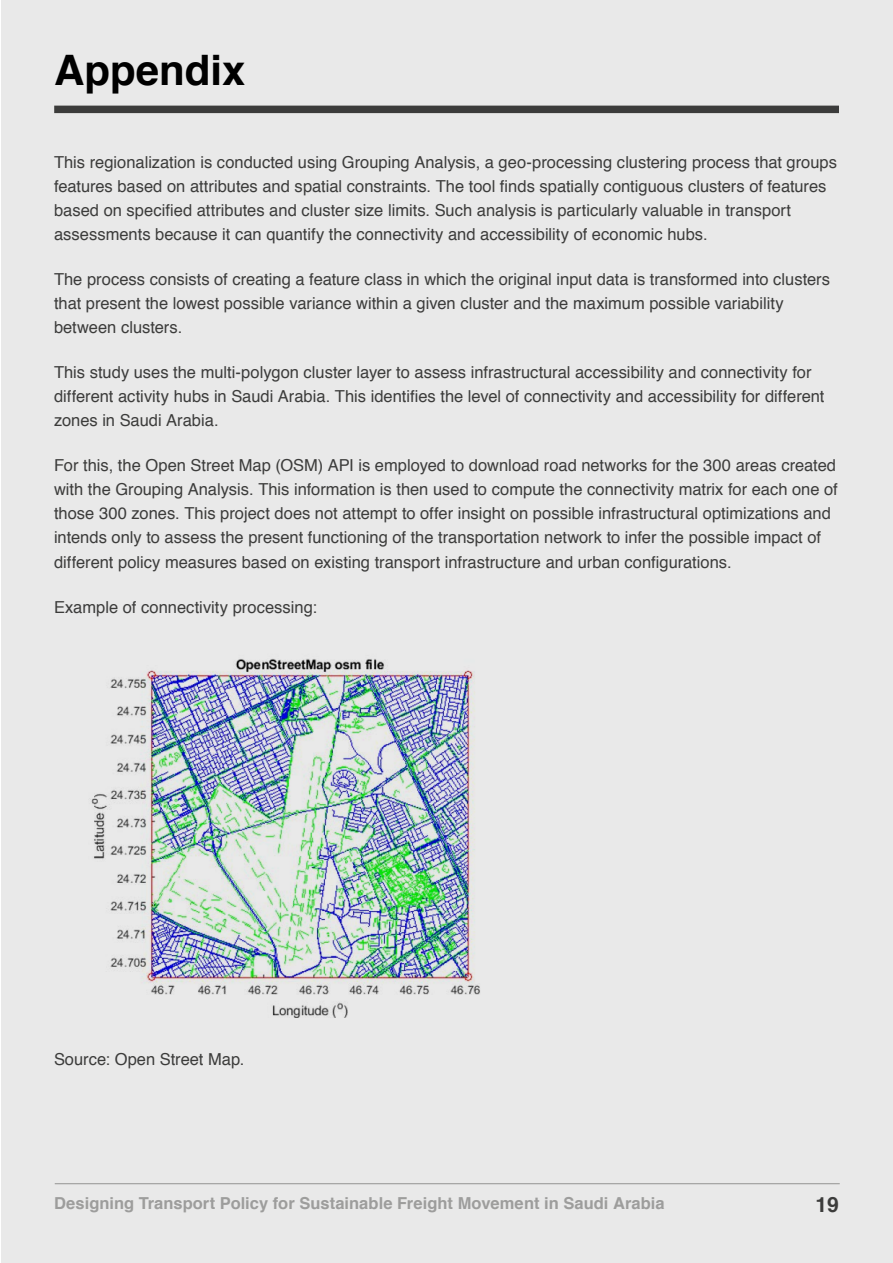
<style>
.page{position:relative;width:893px;height:1263px;background:#fff}
.page>*{position:absolute;margin:0;border:0;box-sizing:border-box;transform-origin:0 0}
.t1{font:700 42px "Helvetica";color:#000}
.t2{font:700 21px "Helvetica";color:#3c3c3b}
.t3{font:16.5px/24px "Helvetica";color:#3c3c3b}
.t4{font:700 16.5px "Helvetica";color:#9d9d9c}
</style>
<div class="page">
<div style="left:2px;top:0;width:891px;height:1263px;background:#e9e9e9"></div>
<hr style="left:55px;top:1183px;width:785px;height:1px;background:#9d9d9c">
<div style="left:54px;top:106px;width:785px;height:7px;background:#3c3c3b"></div>
<img style="left:91px;top:658px;width:389px;height:359px">
<h1 class="t1" style="left:54px;top:37px;width:193px">Appendix</h1>
<p class="t3" style="left:54px;top:150px;width:784px">This regionalization is conducted using Grouping Analysis, a geo-processing clustering process that groups features based on attributes and spatial constraints. The tool finds spatially contiguous clusters of features based on specified attributes and cluster size limits. Such analysis is particularly valuable in transport assessments because it can quantify the connectivity and accessibility of economic hubs.</p>
<p class="t3" style="left:54px;top:268px;width:778px">The process consists of creating a feature class in which the original input data is transformed into clusters that present the lowest possible variance within a given cluster and the maximum possible variability between clusters.</p>
<p class="t3" style="left:54px;top:361px;width:772px">This study uses the multi-polygon cluster layer to assess infrastructural accessibility and connectivity for different activity hubs in Saudi Arabia. This identifies the level of connectivity and accessibility for different zones in Saudi Arabia.</p>
<p class="t3" style="left:54px;top:454px;width:785px">For this, the Open Street Map (OSM) API is employed to download road networks for the 300 areas created with the Grouping Analysis. This information is then used to compute the connectivity matrix for each one of those 300 zones. This project does not attempt to offer insight on possible infrastructural optimizations and intends only to assess the present functioning of the transportation network to infer the possible impact of different policy measures based on existing transport infrastructure and urban configurations.</p>
<p class="t3" style="left:54px;top:595px;width:265px">Example of connectivity processing:</p>
<p class="t3" style="left:54px;top:1048px;width:192px">Source: Open Street Map.</p>
<p class="t4" style="left:54px;top:1190px;width:612px">Designing Transport Policy for Sustainable Freight Movement in Saudi Arabia</p>
<p class="t2" style="left:816px;top:1188px;width:25px">19</p>
</div>
